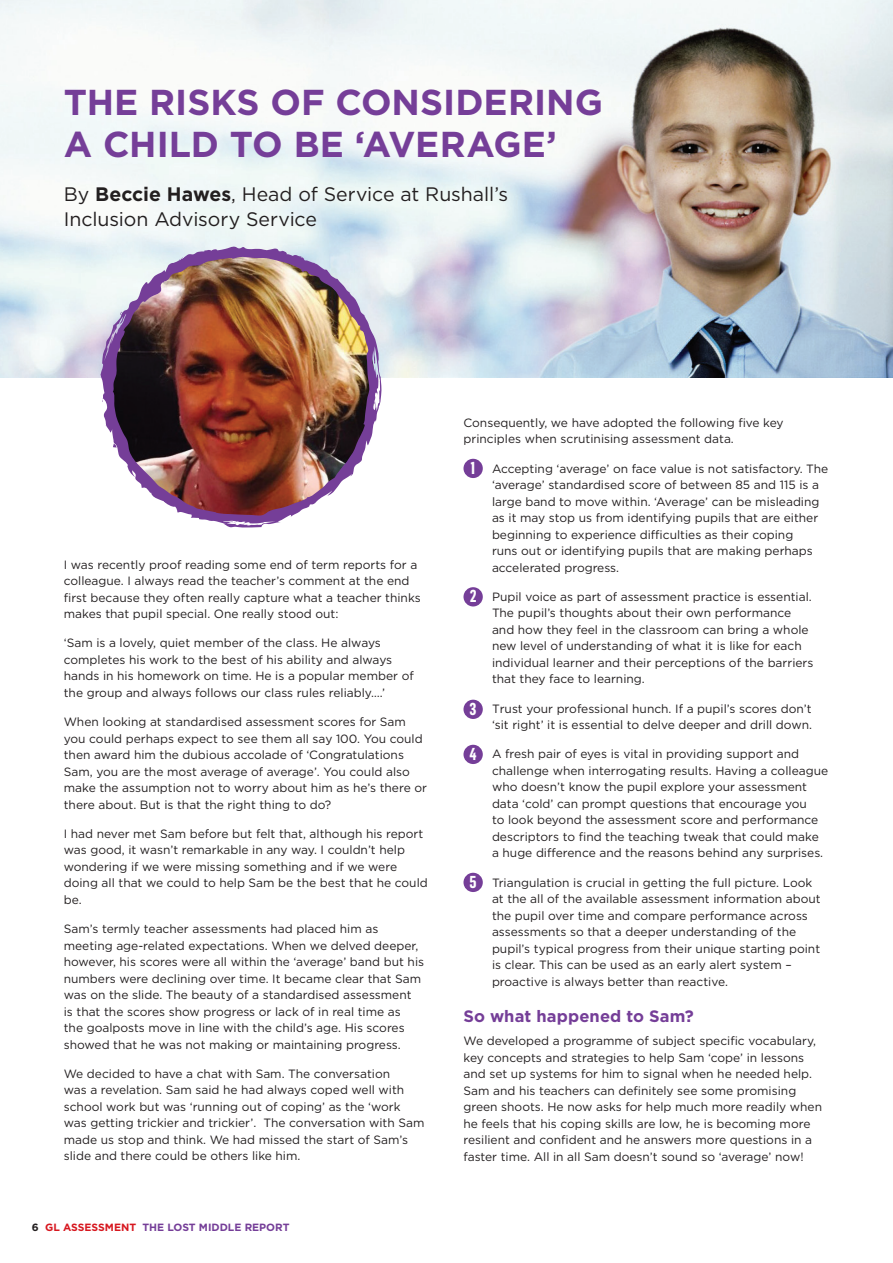
<style>
.page{position:relative;width:893px;height:1263px;background:#fff}
.page>*{position:absolute;margin:0;border:0;box-sizing:border-box;transform-origin:0 0}
.t1{font:700 36px/42px "Gotham";color:#753e98}
.t2{font:19.5px/25.5px "Gotham";letter-spacing:-.005em;color:#231f20}
.t3{font:700 16.95px "Flama Condensed";color:#fff}
.t4{font:700 16.5px "Gotham";letter-spacing:.01em;color:#753e98}
.t5{font:12px/16.5px "Gotham";color:#231f20}
.t6{font:700 10.5px "Gotham";color:#753e98}
.s1{font-weight:700}
.s2{color:#231f20}
.s3{color:#d7171f}
</style>
<div class="page">
<img style="left:0;top:0;width:893px;height:377px">
<img style="left:100px;top:246px;width:282px;height:282px">
<div style="left:463px;top:459px;width:20px;height:19px;background:#753e98;border-radius:50%"></div>
<div style="left:463px;top:587px;width:20px;height:19px;background:#753e98;border-radius:50%"></div>
<div style="left:463px;top:700px;width:20px;height:19px;background:#753e98;border-radius:50%"></div>
<div style="left:463px;top:745px;width:20px;height:19px;background:#753e98;border-radius:50%"></div>
<div style="left:463px;top:873px;width:20px;height:19px;background:#753e98;border-radius:50%"></div>
<h1 class="t1" style="left:64px;top:80px;width:541px">THE RISKS OF CONSIDERING<br>A CHILD TO BE ‘AVERAGE’</h1>
<h2 class="t2" style="left:64px;top:181px;width:446px">By <span class="s1">Beccie Hawes</span>, Head of Service at Rushall’s<br>Inclusion Advisory Service</h2>
<p class="t5" style="left:64px;top:556px;width:359px">I was recently proof reading some end of term reports for a colleague. I always read the teacher’s comment at the end first because they often really capture what a teacher thinks makes that pupil special. One really stood out:</p>
<p class="t5" style="left:64px;top:635px;width:352px">‘Sam is a lovely, quiet member of the class. He always completes his work to the best of his ability and always hands in his homework on time. He is a popular member of the group and always follows our class rules reliably….’</p>
<p class="t5" style="left:64px;top:713px;width:365px">When looking at standardised assessment scores for Sam you could perhaps expect to see them all say 100. You could then award him the dubious accolade of ‘Congratulations Sam, you are the most average of average’. You could also make the assumption not to worry about him as he’s there or there about. But is that the right thing to do?</p>
<p class="t5" style="left:64px;top:825px;width:366px">I had never met Sam before but felt that, although his report was good, it wasn’t remarkable in any way. I couldn’t help wondering if we were missing something and if we were doing all that we could to help Sam be the best that he could be.</p>
<p class="t5" style="left:64px;top:920px;width:362px">Sam’s termly teacher assessments had placed him as meeting age-related expectations. When we delved deeper, however, his scores were all within the ‘average’ band but his numbers were declining over time. It became clear that Sam was on the slide. The beauty of a standardised assessment<br>is that the scores show progress or lack of in real time as<br>the goalposts move in line with the child’s age. His scores showed that he was not making or maintaining progress.</p>
<p class="t5" style="left:64px;top:1065px;width:362px">We decided to have a chat with Sam. The conversation<br>was a revelation. Sam said he had always coped well with school work but was ‘running out of coping’ as the ‘work was getting trickier and trickier’. The conversation with Sam made us stop and think. We had missed the start of Sam’s slide and there could be others like him.</p>
<p class="t6" style="left:32px;top:1221px;width:259px"><span class="s2">6</span> <span class="s3">GL ASSESSMENT</span> THE LOST MIDDLE REPORT</p>
<p class="t5" style="left:463px;top:414px;width:322px">Consequently, we have adopted the following five key principles when scrutinising assessment data.</p>
<p class="t5" style="left:492px;top:460px;width:338px">Accepting ‘average’ on face value is not satisfactory. The ‘average’ standardised score of between 85 and 115 is a large band to move within. ‘Average’ can be misleading as it may stop us from identifying pupils that are either beginning to experience difficulties as their coping<br>runs out or identifying pupils that are making perhaps accelerated progress.</p>
<p class="t5" style="left:492px;top:588px;width:323px">Pupil voice as part of assessment practice is essential.<br>The pupil’s thoughts about their own performance and how they feel in the classroom can bring a whole new level of understanding of what it is like for each individual learner and their perceptions of the barriers that they face to learning.</p>
<p class="t5" style="left:492px;top:700px;width:321px">Trust your professional hunch. If a pupil’s scores don’t ‘sit right’ it is essential to delve deeper and drill down.</p>
<p class="t5" style="left:492px;top:746px;width:338px">A fresh pair of eyes is vital in providing support and challenge when interrogating results. Having a colleague who doesn’t know the pupil explore your assessment data ‘cold’ can prompt questions that encourage you<br>to look beyond the assessment score and performance descriptors to find the teaching tweak that could make a huge difference and the reasons behind any surprises.</p>
<p class="t5" style="left:492px;top:874px;width:330px">Triangulation is crucial in getting the full picture. Look at the all of the available assessment information about the pupil over time and compare performance across assessments so that a deeper understanding of the pupil’s typical progress from their unique starting point is clear. This can be used as an early alert system – proactive is always better than reactive.</p>
<h3 class="t4" style="left:463px;top:1007px;width:232px">So what happened to Sam?</h3>
<p class="t5" style="left:463px;top:1032px;width:360px">We developed a programme of subject specific vocabulary, key concepts and strategies to help Sam ‘cope’ in lessons and set up systems for him to signal when he needed help.<br>Sam and his teachers can definitely see some promising green shoots. He now asks for help much more readily when he feels that his coping skills are low, he is becoming more resilient and confident and he answers more questions in a faster time. All in all Sam doesn’t sound so ‘average’ now!</p>
<h3 class="t3" style="left:471px;top:457px;width:7px">1</h3>
<h3 class="t3" style="left:470px;top:586px;width:8px">2</h3>
<h3 class="t3" style="left:470px;top:698px;width:9px">3</h3>
<h3 class="t3" style="left:469px;top:743px;width:9px">4</h3>
<h3 class="t3" style="left:470px;top:871px;width:9px">5</h3>
</div>
